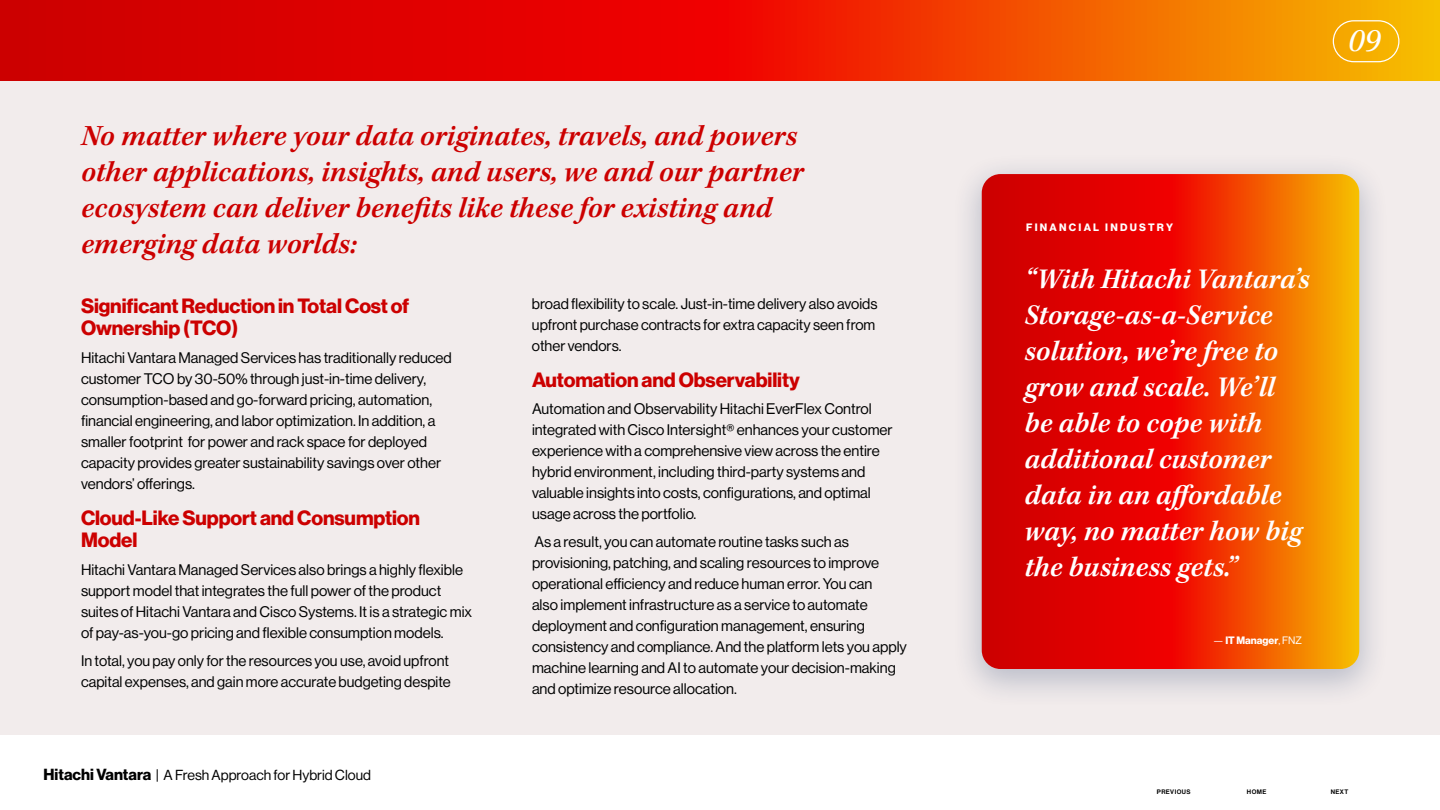
<style>
.page{position:relative;width:1440px;height:810px;background:#fff}
.page>*{position:absolute;margin:0;border:0;box-sizing:border-box;transform-origin:0 0}
.t1{font:italic 33.75px "Kepler Std";color:#fff}
.t2{font:italic 600 30px/36px "Kepler Std";color:#c00}
.t3{font:italic 600 29.25px/36px "Kepler Std";color:#fff}
.t4{font:20.25px/22.5px "N Haas Grotesk DS Pro 75 Bd";letter-spacing:-.005em;color:#c00}
.t5{font:15px/21px "N Haas Grotesk DS Pro 55 Rg";color:#000101}
.t6{font:14.25px "N Haas Grotesk DS Pro 55 Rg";color:#000101}
.t7{font:10.5px "N Haas Grotesk DS Pro 75 Bd";letter-spacing:.215em;color:#fff}
.t8{font:10.5px "N Haas Grotesk DS Pro 75 Bd";color:#fff}
.t9{font:6.38px "N Haas Grotesk DS Pro 65 Md";letter-spacing:.065em;color:#000}
.s1{font-family:"N Haas Grotesk DS Pro 75 Bd";font-size:15.75px}
.s2{font-family:"N Haas Grotesk DS Pro 55 Rg"}
</style>
<div class="page">
<svg style="left:0;top:0;width:1440px;height:81px;background:#e82f00"></svg>
<div style="left:0;top:81px;width:1440px;height:654px;background:#f2ecec"></div>
<div style="left:1333px;top:20px;width:67px;height:42px;border:1px solid #fff;border-radius:20px"></div>
<div style="left:951px;top:152px;width:439px;height:557px;background:#0e2b5d;opacity:.24"></div>
<svg style="left:982px;top:174px;width:377px;height:495px;background:#e82f00"></svg>
<h2 class="t2" style="left:81px;top:118px;width:724px">No matter where your data originates, travels, and powers other applications, insights, and users, we and our partner ecosystem can deliver benefits like these for existing and emerging data worlds:</h2>
<h3 class="t4" style="left:81px;top:295px;width:330px">Significant Reduction in Total Cost of<br>Ownership (TCO)</h3>
<p class="t5" style="left:81px;top:347px;width:372px">Hitachi Vantara Managed Services has traditionally reduced customer TCO by 30-50% through just-in-time delivery, consumption-based and go-forward pricing, automation, financial engineering, and labor optimization. In addition, a smaller footprint for power and rack space for deployed capacity provides greater sustainability savings over other vendors’ offerings.</p>
<h3 class="t4" style="left:81px;top:507px;width:340px">Cloud-Like Support and Consumption<br>Model</h3>
<p class="t5" style="left:81px;top:559px;width:393px">Hitachi Vantara Managed Services also brings a highly flexible support model that integrates the full power of the product suites of Hitachi Vantara and Cisco Systems. It is a strategic mix of pay-as-you-go pricing and flexible consumption models.</p>
<p class="t5" style="left:81px;top:650px;width:371px">In total, you pay only for the resources you use, avoid upfront capital expenses, and gain more accurate budgeting despite</p>
<p class="t6" style="left:44px;top:767px;width:329px"><span class="s1">Hitachi Vantara</span> | A Fresh Approach for Hybrid Cloud</p>
<p class="t5" style="left:532px;top:293px;width:347px">broad flexibility to scale. Just-in-time delivery also avoids upfront purchase contracts for extra capacity seen from other vendors.</p>
<h3 class="t4" style="left:532px;top:369px;width:270px">Automation and Observability</h3>
<p class="t5" style="left:532px;top:399px;width:362px">Automation and Observability Hitachi EverFlex Control integrated with Cisco Intersight® enhances your customer experience with a comprehensive view across the entire hybrid environment, including third-party systems and valuable insights into costs, configurations, and optimal usage across the portfolio.</p>
<p class="t5" style="left:532px;top:531px;width:376px">As a result, you can automate routine tasks such as provisioning, patching, and scaling resources to improve operational efficiency and reduce human error. You can<br>also implement infrastructure as a service to automate deployment and configuration management, ensuring consistency and compliance. And the platform lets you apply machine learning and AI to automate your decision-making and optimize resource allocation.</p>
<h1 class="t1" style="left:1348px;top:21px;width:33px">09</h1>
<p class="t7" style="left:1026px;top:221px;width:148px">FINANCIAL INDUSTRY</p>
<h3 class="t3" style="left:1024px;top:262px;width:287px">“With Hitachi Vantara’s<br>Storage-as-a-Service solution, we’re free to grow and scale. We’ll be able to cope with additional customer data in an affordable way, no matter how big the business gets.”</h3>
<p class="t8" style="left:1213px;top:634px;width:90px"><span class="s2">—</span> IT Manager<span class="s2">, FNZ</span></p>
<p class="t9" style="left:1157px;top:788px;width:35px">PREVIOUS</p>
<p class="t9" style="left:1247px;top:788px;width:21px">HOME</p>
<p class="t9" style="left:1331px;top:788px;width:19px">NEXT</p>
</div>
